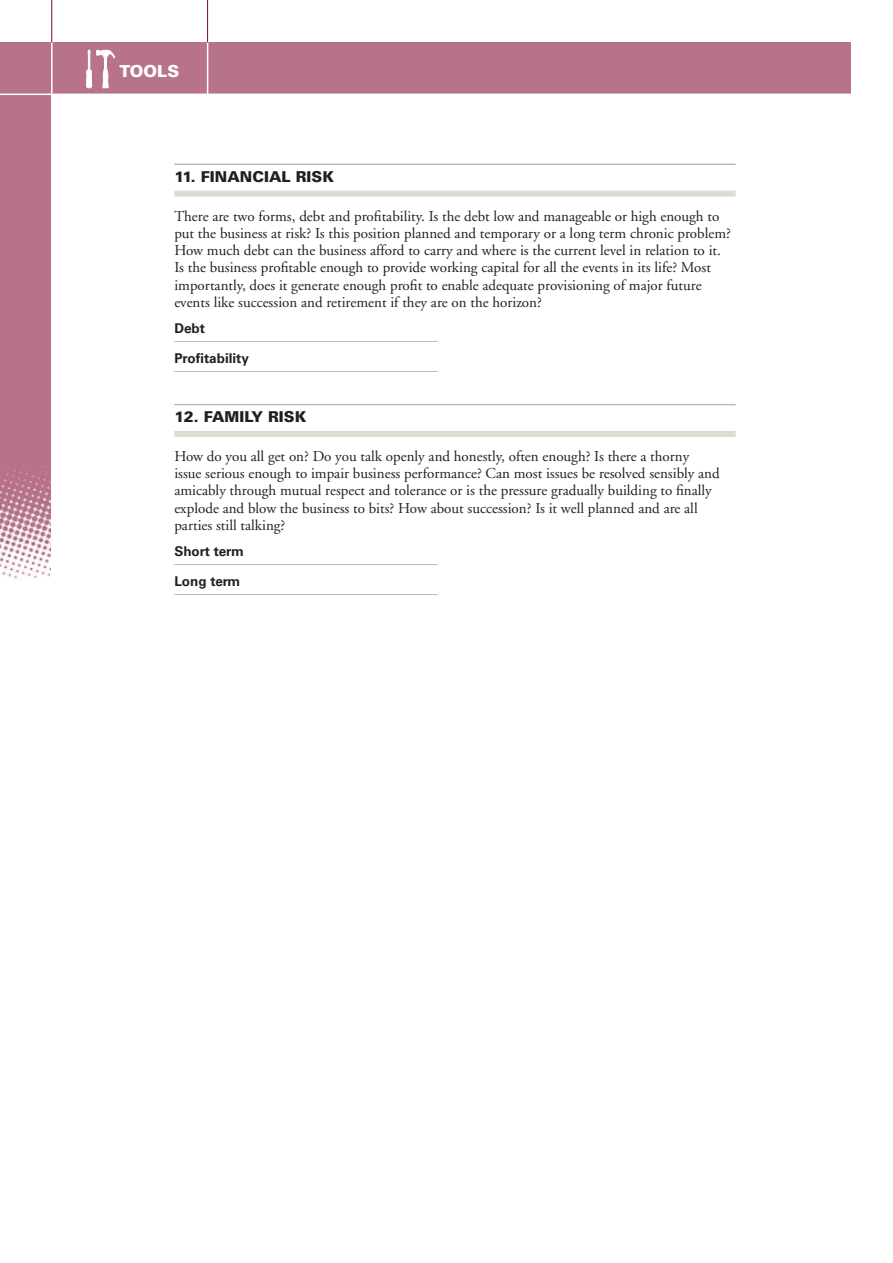
<style>
.page{position:relative;width:893px;height:1263px;background:#fff}
.page>*{position:absolute;margin:0;border:0;box-sizing:border-box;transform-origin:0 0}
.t1{font:900 16.5px "Univers";color:#fff}
.t2{font:15px/17.2px "Adobe Garamond";color:#231f20}
.t3{font:900 15px "Univers";color:#231f20}
.t4{font:700 13.5px "Univers";color:#231f20}
</style>
<div class="page">
<img style="left:0;top:95px;width:51px;height:485px">
<div style="left:0;top:43px;width:850px;height:51px;background:#b77389"></div>
<hr style="left:207px;top:42px;width:1px;height:54px;background:#fff">
<hr style="left:51px;top:39px;width:2px;height:538px;background:#fff">
<hr style="left:51px;top:0;width:1px;height:43px;background:#7a003c">
<hr style="left:207px;top:0;width:1px;height:43px;background:#7a003c">
<svg style="left:86px;top:50px;width:29px;height:38px"></svg>
<hr style="left:174px;top:164px;width:562px;height:1px;background:#bdbcaf">
<div style="left:174px;top:191px;width:562px;height:6px;background:#dddcd4"></div>
<hr style="left:174px;top:341px;width:264px;height:1px;background:#bdbcaf">
<hr style="left:174px;top:371px;width:264px;height:1px;background:#bdbcaf">
<hr style="left:174px;top:404px;width:562px;height:1px;background:#bdbcaf">
<div style="left:174px;top:431px;width:562px;height:6px;background:#dddcd4"></div>
<hr style="left:174px;top:564px;width:264px;height:1px;background:#bdbcaf">
<hr style="left:174px;top:594px;width:264px;height:1px;background:#bdbcaf">
<p class="t1" style="left:119px;top:61px;width:61px">TOOLS</p>
<p class="t3" style="left:174px;top:167px;width:161px">11. FINANCIAL RISK</p>
<p class="t2" style="left:174px;top:208px;width:558px">There are two forms, debt and profitability. Is the debt low and manageable or high enough to put the business at risk? Is this position planned and temporary or a long term chronic problem?<br>How much debt can the business afford to carry and where is the current level in relation to it.<br>Is the business profitable enough to provide working capital for all the events in its life? Most importantly, does it generate enough profit to enable adequate provisioning of major future events like succession and retirement if they are on the horizon?</p>
<p class="t4" style="left:174px;top:320px;width:32px">Debt</p>
<p class="t4" style="left:174px;top:350px;width:76px">Profitability</p>
<p class="t3" style="left:174px;top:408px;width:134px">12. FAMILY RISK</p>
<p class="t2" style="left:174px;top:448px;width:547px">How do you all get on? Do you talk openly and honestly, often enough? Is there a thorny issue serious enough to impair business performance? Can most issues be resolved sensibly and amicably through mutual respect and tolerance or is the pressure gradually building to finally explode and blow the business to bits? How about succession? Is it well planned and are all parties still talking?</p>
<p class="t4" style="left:174px;top:543px;width:71px">Short term</p>
<p class="t4" style="left:174px;top:573px;width:67px">Long term</p>
</div>
